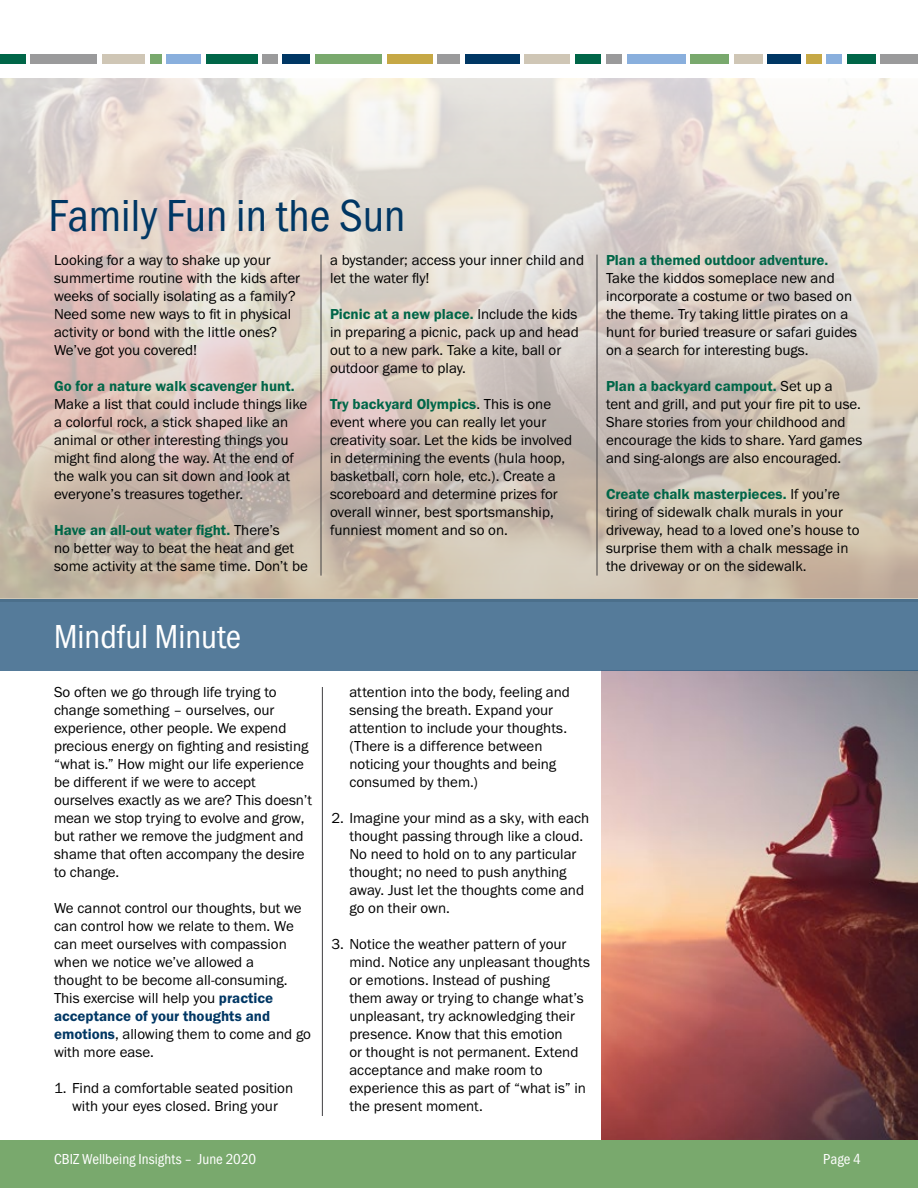
<style>
.page{position:relative;width:918px;height:1188px;background:#fff}
.page>*{position:absolute;margin:0;border:0;box-sizing:border-box;transform-origin:0 0}
.t1{font:46.5px "Franklin Gothic URW Con Boo";color:#003764}
.t2{font:34.5px "Franklin Gothic URW Con Boo";color:#fff}
.t3{font:15px/18px "Franklin Gothic URW Boo";color:#000}
.t4{font:15px "Franklin Gothic URW Dem";color:#006648}
.t5{font:15px "Franklin Gothic URW Con Boo";color:#fff}
.t6{font:15px "Franklin Gothic URW Dem";color:#003764}
.s1{font-family:"Franklin Gothic URW Boo";color:#000}
.s2{font-family:"Franklin Gothic URW Dem";color:#003764}
</style>
<div class="page">
<img style="left:602px;top:671px;width:316px;height:469px">
<div style="left:0;top:54px;width:26px;height:10px;background:#006648"></div>
<div style="left:31px;top:54px;width:66px;height:10px;background:#9a9a9b"></div>
<div style="left:102px;top:54px;width:43px;height:10px;background:#cfc6b5"></div>
<div style="left:150px;top:54px;width:12px;height:10px;background:#79a96d"></div>
<div style="left:167px;top:54px;width:34px;height:10px;background:#89afdd"></div>
<div style="left:206px;top:54px;width:51px;height:10px;background:#006648"></div>
<div style="left:575px;top:54px;width:26px;height:10px;background:#006648"></div>
<div style="left:262px;top:54px;width:15px;height:10px;background:#9a9a9b"></div>
<div style="left:606px;top:54px;width:16px;height:10px;background:#9a9a9b"></div>
<div style="left:627px;top:54px;width:58px;height:10px;background:#89afdd"></div>
<div style="left:437px;top:54px;width:23px;height:10px;background:#9a9a9b"></div>
<div style="left:315px;top:54px;width:67px;height:10px;background:#79a96d"></div>
<div style="left:690px;top:54px;width:39px;height:10px;background:#79a96d"></div>
<div style="left:283px;top:54px;width:27px;height:10px;background:#003764"></div>
<div style="left:465px;top:54px;width:55px;height:10px;background:#003764"></div>
<div style="left:767px;top:54px;width:34px;height:10px;background:#003764"></div>
<div style="left:387px;top:54px;width:45px;height:10px;background:#c6a845"></div>
<div style="left:525px;top:54px;width:45px;height:10px;background:#cfc6b5"></div>
<div style="left:734px;top:54px;width:28px;height:10px;background:#cfc6b5"></div>
<div style="left:826px;top:54px;width:16px;height:10px;background:#89afdd"></div>
<div style="left:806px;top:54px;width:15px;height:10px;background:#c6a845"></div>
<div style="left:847px;top:54px;width:29px;height:10px;background:#006648"></div>
<div style="left:881px;top:54px;width:37px;height:10px;background:#9a9a9b"></div>
<div style="left:0;top:1140px;width:918px;height:48px;background:#79a96d"></div>
<div style="left:0;top:599px;width:918px;height:72px;background:#557b9a"></div>
<hr style="left:322px;top:687px;width:1px;height:429px;background:#414042">
<img style="left:0;top:79px;width:918px;height:518px">
<hr style="left:321px;top:255px;width:1px;height:321px;background:#414042">
<hr style="left:597px;top:255px;width:1px;height:321px;background:#414042">
<h1 class="t1" style="left:49px;top:187px;width:358px">Family Fun in the Sun</h1>
<p class="t3" style="left:54px;top:250px;width:248px">Looking for a way to shake up your summertime routine with the kids after weeks of socially isolating as a family?<br>Need some new ways to fit in physical activity or bond with the little ones?<br>We’ve got you covered!</p>
<p class="t4" style="left:54px;top:376px;width:242px">Go for a nature walk scavenger hunt.</p>
<p class="t3" style="left:54px;top:394px;width:255px">Make a list that could include things like a colorful rock, a stick shaped like an animal or other interesting things you might find along the way. At the end of the walk you can sit down and look at everyone’s treasures together.</p>
<p class="t4" style="left:54px;top:520px;width:227px">Have an all-out water fight. <span class="s1">There’s</span></p>
<p class="t3" style="left:54px;top:538px;width:255px">no better way to beat the heat and get some activity at the same time. Don’t be</p>
<p class="t3" style="left:330px;top:250px;width:256px">a bystander; access your inner child and let the water fly!</p>
<p class="t4" style="left:330px;top:304px;width:249px">Picnic at a new place. <span class="s1">Include the kids</span></p>
<p class="t3" style="left:330px;top:322px;width:250px">in preparing a picnic, pack up and head out to a new park. Take a kite, ball or outdoor game to play.</p>
<p class="t4" style="left:330px;top:394px;width:223px">Try backyard Olympics<span class="s1">. This is one</span></p>
<p class="t3" style="left:330px;top:412px;width:244px">event where you can really let your creativity soar. Let the kids be involved in determining the events (hula hoop, basketball, corn hole, etc.). Create a scoreboard and determine prizes for overall winner, best sportsmanship, funniest moment and so on.</p>
<p class="t4" style="left:606px;top:250px;width:224px">Plan a themed outdoor adventure.</p>
<p class="t3" style="left:606px;top:268px;width:253px">Take the kiddos someplace new and incorporate a costume or two based on the theme. Try taking little pirates on a hunt for buried treasure or safari guides on a search for interesting bugs.</p>
<p class="t4" style="left:606px;top:376px;width:228px">Plan a backyard campout. <span class="s1">Set up a</span></p>
<p class="t3" style="left:606px;top:394px;width:258px">tent and grill, and put your fire pit to use.<br>Share stories from your childhood and encourage the kids to share. Yard games and sing-alongs are also encouraged.</p>
<p class="t4" style="left:606px;top:484px;width:235px">Create chalk masterpieces. <span class="s1">If you’re</span></p>
<p class="t3" style="left:606px;top:502px;width:255px">tiring of sidewalk chalk murals in your driveway, head to a loved one’s house to surprise them with a chalk message in the driveway or on the sidewalk.</p>
<h2 class="t2" style="left:54px;top:615px;width:189px">Mindful Minute</h2>
<p class="t3" style="left:54px;top:683px;width:260px">So often we go through life trying to change something – ourselves, our experience, other people. We expend precious energy on fighting and resisting “what is.” How might our life experience be different if we were to accept ourselves exactly as we are? This doesn’t mean we stop trying to evolve and grow, but rather we remove the judgment and shame that often accompany the desire to change.</p>
<p class="t3" style="left:54px;top:899px;width:249px">We cannot control our thoughts, but we can control how we relate to them. We can meet ourselves with compassion when we notice we’ve allowed a thought to be become all-consuming.<br>This exercise will help you <span class="s2">practice</span></p>
<p class="t6" style="left:54px;top:1007px;width:218px">acceptance of your thoughts and</p>
<p class="t3" style="left:54px;top:1025px;width:258px"><span class="s2">emotions</span>, allowing them to come and go with more ease.</p>
<p class="t3" style="left:54px;top:1079px;width:241px;text-align:center">1. Find a comfortable seated position with your eyes closed. Bring your</p>
<p class="t3" style="left:349px;top:683px;width:222px">attention into the body, feeling and sensing the breath. Expand your attention to include your thoughts. (There is a difference between noticing your thoughts and being consumed by them.)</p>
<p class="t3" style="left:349px;top:809px;width:241px;text-indent:-18px">2. Imagine your mind as a sky, with each thought passing through like a cloud.<br>No need to hold on to any particular thought; no need to push anything away. Just let the thoughts come and go on their own.</p>
<p class="t3" style="left:349px;top:935px;width:242px;text-indent:-18px">3. Notice the weather pattern of your mind. Notice any unpleasant thoughts or emotions. Instead of pushing<br>them away or trying to change what’s unpleasant, try acknowledging their presence. Know that this emotion<br>or thought is not permanent. Extend acceptance and make room to experience this as part of “what is” in the present moment.</p>
<p class="t5" style="left:54px;top:1150px;width:204px">CBIZ Wellbeing Insights – June 2020</p>
<p class="t5" style="left:823px;top:1150px;width:39px">Page 4</p>
</div>
